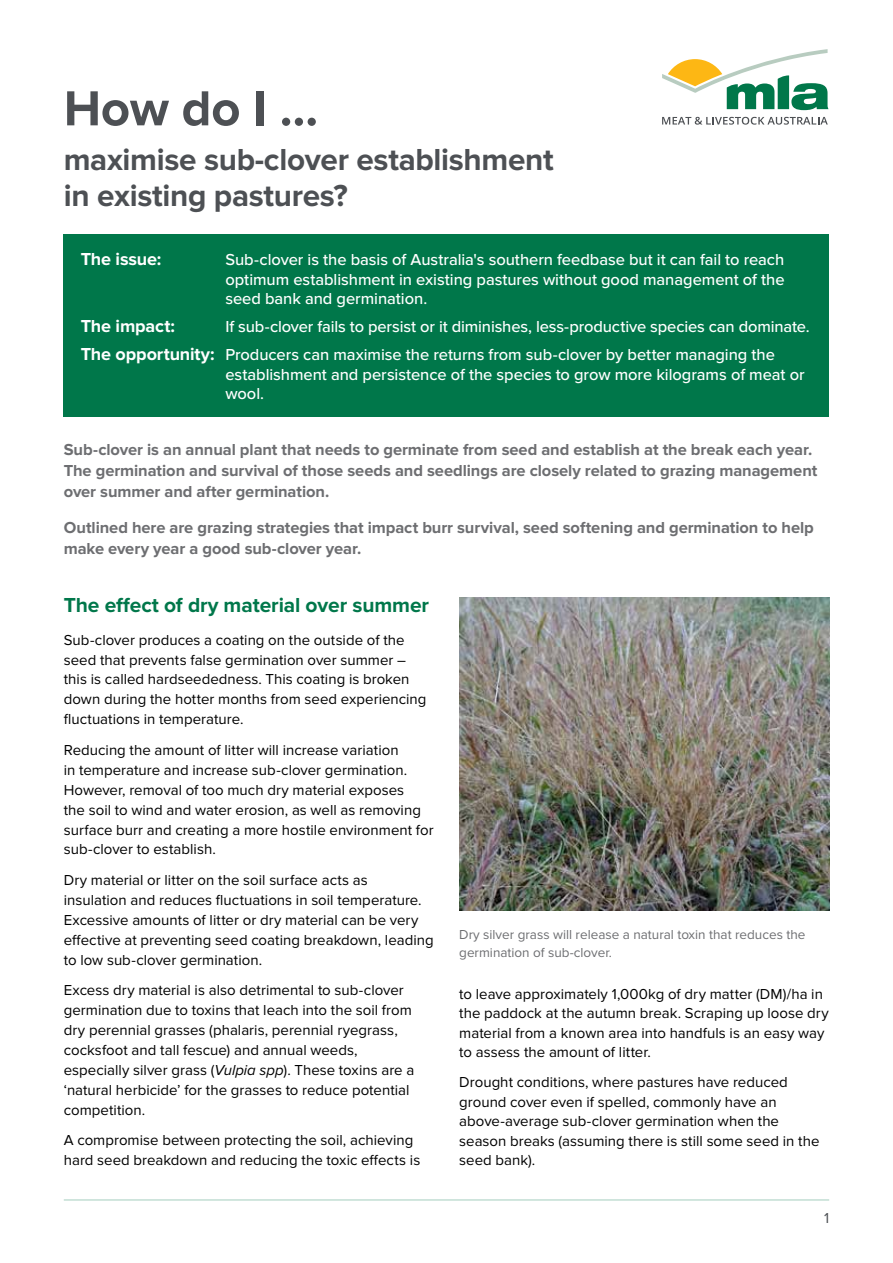
<style>
.page{position:relative;width:893px;height:1263px;background:#fff}
.page>*{position:absolute;margin:0;border:0;box-sizing:border-box;transform-origin:0 0}
.t1{font:700 51px "Proxima Nova";color:#4d5054}
.t2{font:700 31.5px/36px "Proxima Nova";letter-spacing:-.01em;color:#4d5054}
.t3{font:700 21px "Proxima Nova";letter-spacing:-.005em;color:#00774a}
.t4{font:700 18px "Proxima Nova";letter-spacing:-.01em;color:#fff}
.t5{font:500 16.5px/19.5px "Proxima Nova";letter-spacing:-.005em;color:#fff}
.t6{font:700 16.5px/21px "Proxima Nova";letter-spacing:-.005em;color:#6d6e71}
.t7{font:15px/20px "Proxima Nova";color:#000}
.t8{font:15px "Proxima Nova";color:#4d5054}
.t9{font:13.5px/18px "Proxima Nova";color:#6d6e71}
.s1{font-weight:700;font-size:18px}
.s2{font-style:italic}
</style>
<div class="page">
<hr style="left:64px;top:1199px;width:765px;height:2px;background:#00774a">
<svg style="left:662px;top:49px;width:167px;height:61px"></svg>
<svg style="left:662px;top:117px;width:166px;height:8px"></svg>
<div style="left:64px;top:234px;width:765px;height:183px;background:#00774a"></div>
<img style="left:459px;top:597px;width:370px;height:313px">
<h1 class="t1" style="left:64px;top:79px;width:256px">How do I ...</h1>
<h2 class="t2" style="left:64px;top:143px;width:491px">maximise sub-clover establishment in existing pastures?</h2>
<p class="t4" style="left:81px;top:249px;width:82px">The issue:</p>
<p class="t5" style="left:225px;top:250px;width:561px;text-align:justify">Sub-clover is the basis of Australia's southern feedbase but it can fail to reach optimum establishment in existing pastures without good management of the seed bank and germination.</p>
<p class="t4" style="left:81px;top:316px;width:96px">The impact:</p>
<p class="t5" style="left:81px;top:313px;width:730px;line-height:28px;text-indent:145px">If sub-clover fails to persist or it diminishes, less-productive species can dominate.<br><span class="s1">The opportunity:</span> Producers can maximise the returns from sub-clover by better managing the</p>
<p class="t5" style="left:225px;top:365px;width:581px">establishment and persistence of the species to grow more kilograms of meat or wool.</p>
<p class="t6" style="left:64px;top:440px;width:755px">Sub-clover is an annual plant that needs to germinate from seed and establish at the break each year.<br>The germination and survival of those seeds and seedlings are closely related to grazing management over summer and after germination.</p>
<p class="t6" style="left:64px;top:518px;width:752px">Outlined here are grazing strategies that impact burr survival, seed softening and germination to help make every year a good sub-clover year.</p>
<h3 class="t3" style="left:64px;top:593px;width:367px">The effect of dry material over summer</h3>
<p class="t7" style="left:64px;top:630px;width:364px">Sub-clover produces a coating on the outside of the seed that prevents false germination over summer – this is called hardseededness. This coating is broken down during the hotter months from seed experiencing fluctuations in temperature.</p>
<p class="t7" style="left:64px;top:740px;width:371px">Reducing the amount of litter will increase variation<br>in temperature and increase sub-clover germination.<br>However, removal of too much dry material exposes<br>the soil to wind and water erosion, as well as removing surface burr and creating a more hostile environment for sub-clover to establish.</p>
<p class="t7" style="left:64px;top:870px;width:371px">Dry material or litter on the soil surface acts as insulation and reduces fluctuations in soil temperature.<br>Excessive amounts of litter or dry material can be very effective at preventing seed coating breakdown, leading to low sub-clover germination.</p>
<p class="t7" style="left:64px;top:981px;width:352px">Excess dry material is also detrimental to sub‑clover germination due to toxins that leach into the soil from dry perennial grasses (phalaris, perennial ryegrass, cocksfoot and tall fescue) and annual weeds, especially silver grass (<span class="s2">Vulpia spp</span>). These toxins are a ‘natural herbicide’ for the grasses to reduce potential competition.</p>
<p class="t7" style="left:64px;top:1131px;width:358px">A compromise between protecting the soil, achieving hard seed breakdown and reducing the toxic effects is</p>
<p class="t9" style="left:459px;top:926px;width:348px">Dry silver grass will release a natural toxin that reduces the germination of sub-clover.</p>
<p class="t7" style="left:459px;top:984px;width:371px;line-height:19.5px">to leave approximately 1,000kg of dry matter (DM)/ha in the paddock at the autumn break. Scraping up loose dry material from a known area into handfuls is an easy way to assess the amount of litter.</p>
<p class="t7" style="left:459px;top:1073px;width:362px;line-height:19.5px">Drought conditions, where pastures have reduced ground cover even if spelled, commonly have an above‑average sub-clover germination when the season breaks (assuming there is still some seed in the seed bank).</p>
<p class="t8" style="left:824px;top:1210px;width:7px">1</p>
</div>
